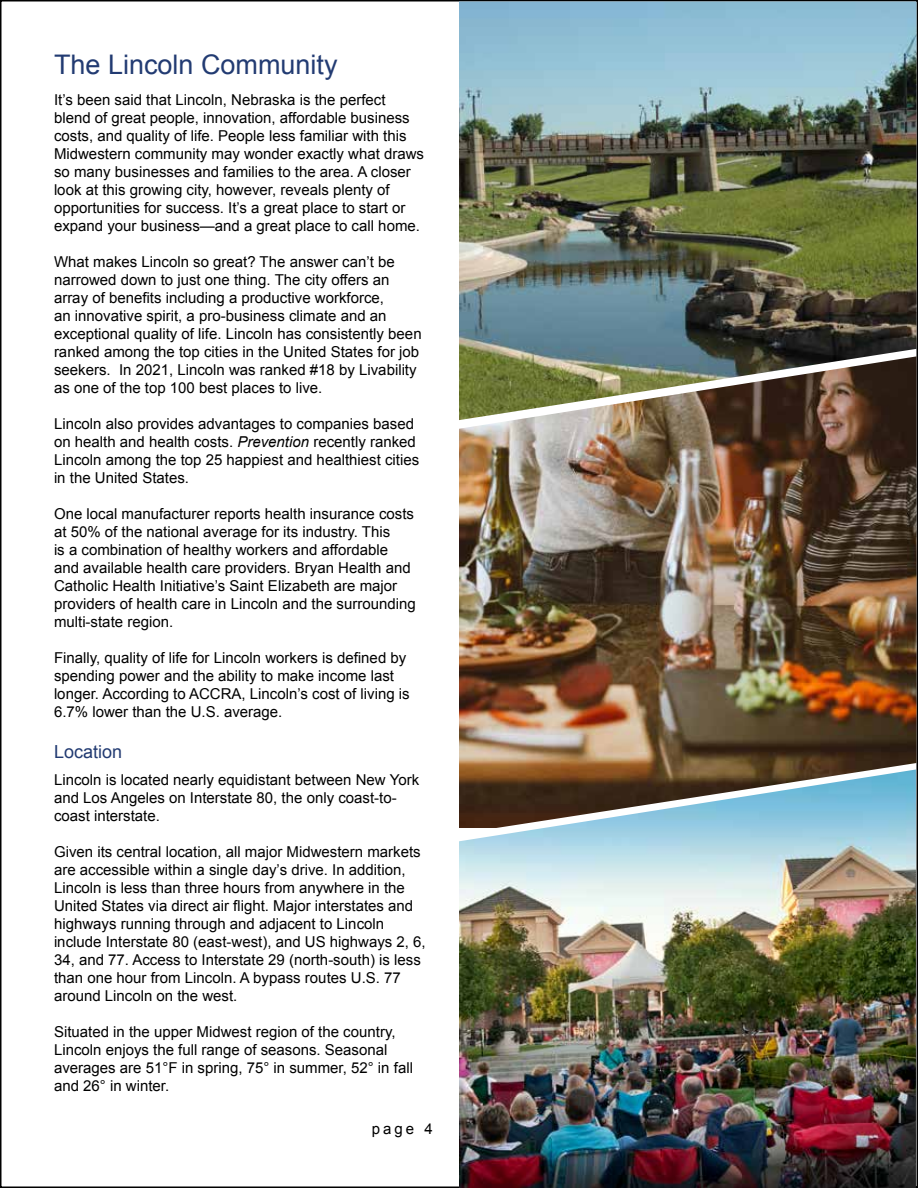
<style>
.page{position:relative;width:918px;height:1188px;background:#fff}
.page>*{position:absolute;margin:0;border:0;box-sizing:border-box;transform-origin:0 0}
.t1{font:27px "Arial";color:#223b72}
.t2{font:18px "Arial";color:#223b72}
.t3{font:15px/18px "Arial";color:#000}
.s1{font-style:italic}
</style>
<div class="page">
<img style="left:459px;top:2px;width:457px;height:354px">
<img style="left:459px;top:356px;width:457px;height:414px">
<img style="left:459px;top:770px;width:457px;height:418px">
<h1 class="t1" style="left:54px;top:46px;width:285px">The Lincoln Community</h1>
<p class="t3" style="left:54px;top:91px;width:372px">It’s been said that Lincoln, Nebraska is the perfect blend of great people, innovation, affordable business costs, and quality of life. People less familiar with this Midwestern community may wonder exactly what draws so many businesses and families to the area. A closer look at this growing city, however, reveals plenty of opportunities for success. It’s a great place to start or expand your business—and a great place to call home.</p>
<p class="t3" style="left:54px;top:253px;width:369px">What makes Lincoln so great? The answer can’t be narrowed down to just one thing. The city offers an array of benefits including a productive workforce,<br>an innovative spirit, a pro-business climate and an exceptional quality of life. Lincoln has consistently been ranked among the top cities in the United States for job seekers. In 2021, Lincoln was ranked #18 by Livability as one of the top 100 best places to live.</p>
<p class="t3" style="left:54px;top:415px;width:367px">Lincoln also provides advantages to companies based on health and health costs. <span class="s1">Prevention</span> recently ranked Lincoln among the top 25 happiest and healthiest cities in the United States.</p>
<p class="t3" style="left:54px;top:505px;width:363px">One local manufacturer reports health insurance costs at 50% of the national average for its industry. This<br>is a combination of healthy workers and affordable and available health care providers. Bryan Health and Catholic Health Initiative’s Saint Elizabeth are major providers of health care in Lincoln and the surrounding multi-state region.</p>
<p class="t3" style="left:54px;top:649px;width:357px">Finally, quality of life for Lincoln workers is defined by spending power and the ability to make income last longer. According to ACCRA, Lincoln’s cost of living is 6.7% lower than the U.S. average.</p>
<p class="t2" style="left:54px;top:740px;width:70px">Location</p>
<p class="t3" style="left:54px;top:771px;width:367px">Lincoln is located nearly equidistant between New York and Los Angeles on Interstate 80, the only coast-to&shy;coast interstate.</p>
<p class="t3" style="left:54px;top:843px;width:373px">Given its central location, all major Midwestern markets are accessible within a single day’s drive. In addition, Lincoln is less than three hours from anywhere in the United States via direct air flight. Major interstates and highways running through and adjacent to Lincoln include Interstate 80 (east-west), and US highways 2, 6, 34, and 77. Access to Interstate 29 (north-south) is less than one hour from Lincoln. A bypass routes U.S. 77 around Lincoln on the west.</p>
<p class="t3" style="left:54px;top:1023px;width:361px">Situated in the upper Midwest region of the country, Lincoln enjoys the full range of seasons. Seasonal averages are 51°F in spring, 75° in summer, 52° in fall and 26° in winter.</p>
<p class="t3" style="left:372px;top:1120px;width:62px">page 4</p>
</div>
